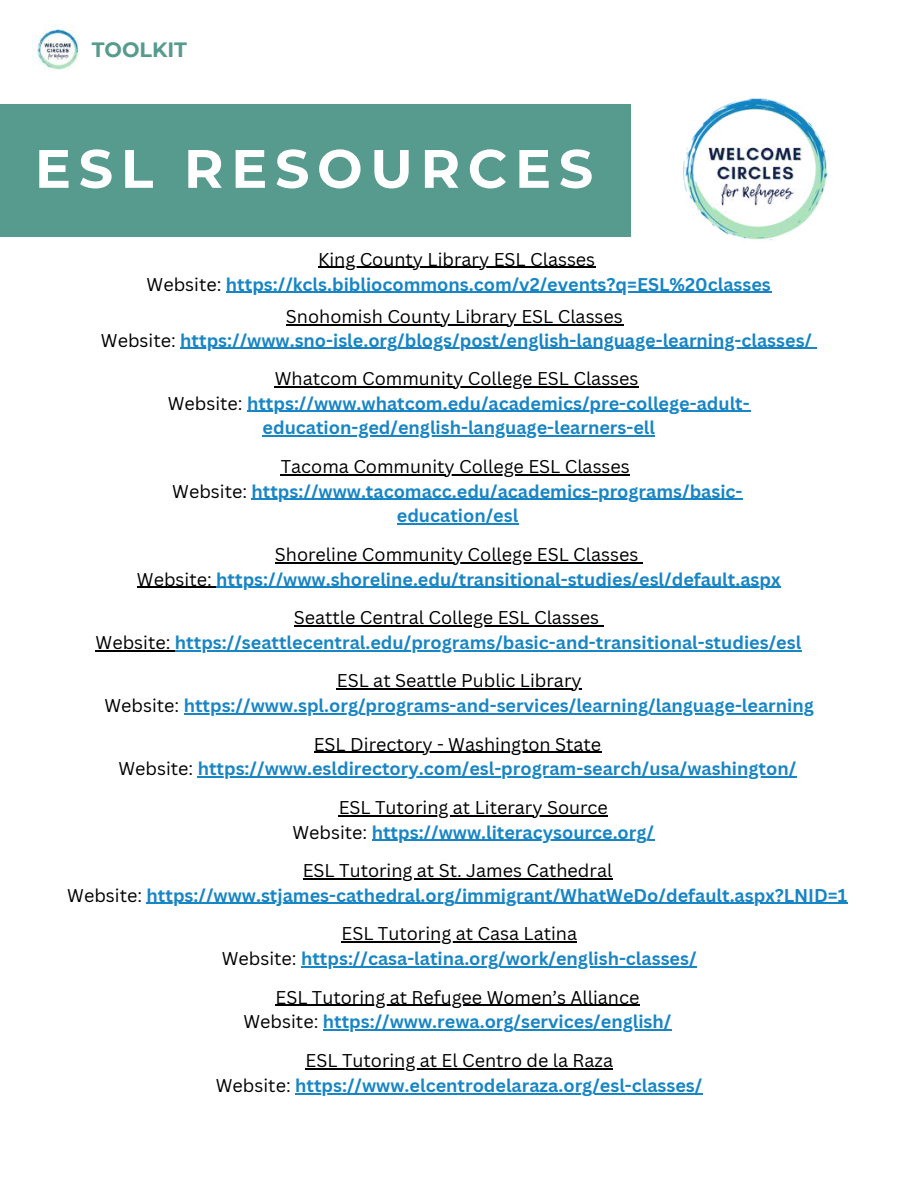
<style>
.page{position:relative;width:918px;height:1188px;background:#fff}
.page>*{position:absolute;margin:0;border:0;box-sizing:border-box;transform-origin:0 0}
.t1{font:700 54px "Montserrat";letter-spacing:.14em;color:#fff}
.t2{font:700 20.7px "Montserrat";color:#579b8e}
.t3{font:700 18px/24.8px "Canva Sans";color:#1885c4;text-align:center}
.t4{font:18px/24.8px "Canva Sans";color:#000;text-align:center}
.s1{font-weight:400;color:#000}
.s2{font-weight:700;color:#1885c4}
</style>
<div class="page">
<div style="left:0;top:104px;width:631px;height:133px;background:#579b8e"></div>
<img style="left:34px;top:24px;width:45px;height:46px">
<img style="left:683px;top:98px;width:145px;height:143px">
<hr style="left:318px;top:267px;width:277px;height:1px;background:#000">
<hr style="left:226px;top:292px;width:545px;height:1px;background:#1885c4">
<hr style="left:286px;top:325px;width:337px;height:1px;background:#000">
<hr style="left:180px;top:348px;width:633px;height:1px;background:#1885c4">
<hr style="left:275px;top:386px;width:364px;height:1px;background:#000">
<hr style="left:247px;top:411px;width:503px;height:1px;background:#1885c4">
<hr style="left:263px;top:436px;width:392px;height:1px;background:#1885c4">
<hr style="left:281px;top:474px;width:68px;height:1px;background:#000">
<hr style="left:349px;top:474px;width:61px;height:1px;background:#000">
<hr style="left:410px;top:474px;width:220px;height:1px;background:#000">
<hr style="left:252px;top:499px;width:491px;height:1px;background:#1885c4">
<hr style="left:397px;top:524px;width:121px;height:1px;background:#1885c4">
<hr style="left:314px;top:752px;width:287px;height:1px;background:#000">
<hr style="left:198px;top:776px;width:599px;height:2px;background:#1885c4">
<hr style="left:275px;top:562px;width:364px;height:1px;background:#000">
<hr style="left:137px;top:587px;width:79px;height:1px;background:#000">
<hr style="left:216px;top:587px;width:565px;height:1px;background:#1885c4">
<hr style="left:294px;top:625px;width:305px;height:1px;background:#000">
<hr style="left:96px;top:650px;width:79px;height:1px;background:#000">
<hr style="left:175px;top:650px;width:627px;height:1px;background:#1885c4">
<hr style="left:303px;top:878px;width:310px;height:1px;background:#000">
<hr style="left:147px;top:903px;width:701px;height:1px;background:#1885c4">
<hr style="left:339px;top:815px;width:269px;height:1px;background:#000">
<hr style="left:372px;top:840px;width:282px;height:1px;background:#1885c4">
<hr style="left:342px;top:941px;width:235px;height:2px;background:#000">
<hr style="left:301px;top:966px;width:396px;height:1px;background:#1885c4">
<hr style="left:276px;top:1005px;width:364px;height:1px;background:#000">
<hr style="left:323px;top:1029px;width:349px;height:2px;background:#1885c4">
<hr style="left:306px;top:1069px;width:307px;height:1px;background:#000">
<hr style="left:295px;top:1093px;width:408px;height:1px;background:#1885c4">
<hr style="left:337px;top:689px;width:245px;height:1px;background:#000">
<hr style="left:184px;top:713px;width:630px;height:1px;background:#1885c4">
<p class="t2" style="left:92px;top:37px;width:97px">TOOLKIT</p>
<h1 class="t1" style="left:35px;top:136px;width:560px">ESL RESOURCES</h1>
<p class="t3" style="left:147px;top:246px;width:626px"><span class="s1">King County Library ESL Classes<br>Website:</span> https://kcls.bibliocommons.com/v2/events?q=ESL%20classes</p>
<p class="t3" style="left:101px;top:305px;width:713px;line-height:23.1px"><span class="s1">Snohomish County Library ESL Classes<br>Website:</span> https://www.sno-isle.org/blogs/post/english-language-learning-classes/</p>
<p class="t3" style="left:168px;top:366px;width:583px"><span class="s1">Whatcom Community College ESL Classes<br>Website:</span> https://www.whatcom.edu/academics/pre-college-adult&shy;education-ged/english-language-learners-ell</p>
<p class="t3" style="left:172px;top:454px;width:572px"><span class="s1">Tacoma Community College ESL Classes<br>Website:</span> https://www.tacomacc.edu/academics-programs/basic&shy;education/esl</p>
<p class="t3" style="left:137px;top:542px;width:645px"><span class="s1">Shoreline Community College ESL Classes<br>Website:</span> https://www.shoreline.edu/transitional-studies/esl/default.aspx</p>
<p class="t3" style="left:96px;top:605px;width:707px"><span class="s1">Seattle Central College ESL Classes<br>Website:</span> https://seattlecentral.edu/programs/basic-and-transitional-studies/esl</p>
<p class="t3" style="left:104px;top:668px;width:711px"><span class="s1">ESL at Seattle Public Library<br>Website:</span> https://www.spl.org/programs-and-services/learning/language-learning</p>
<p class="t3" style="left:118px;top:731px;width:679px"><span class="s1">ESL Directory - Washington State<br>Website:</span> https://www.esldirectory.com/esl-program-search/usa/washington/</p>
<p class="t4" style="left:292px;top:794px;width:363px">ESL Tutoring at Literary Source<br>Website: <span class="s2">https://www.literacysource.org/</span></p>
<p class="t3" style="left:67px;top:858px;width:781px"><span class="s1">ESL Tutoring at St. James Cathedral<br>Website:</span> https://www.stjames-cathedral.org/immigrant/WhatWeDo/default.aspx?LNID=1</p>
<p class="t3" style="left:222px;top:921px;width:476px"><span class="s1">ESL Tutoring at Casa Latina<br>Website:</span> https://casa-latina.org/work/english-classes/</p>
<p class="t4" style="left:244px;top:984px;width:429px">ESL Tutoring at Refugee Women’s Alliance<br>Website: <span class="s2">https://www.rewa.org/services/english/</span></p>
<p class="t3" style="left:216px;top:1048px;width:488px"><span class="s1">ESL Tutoring at El Centro de la Raza<br>Website:</span> https://www.elcentrodelaraza.org/esl-classes/</p>
</div>
